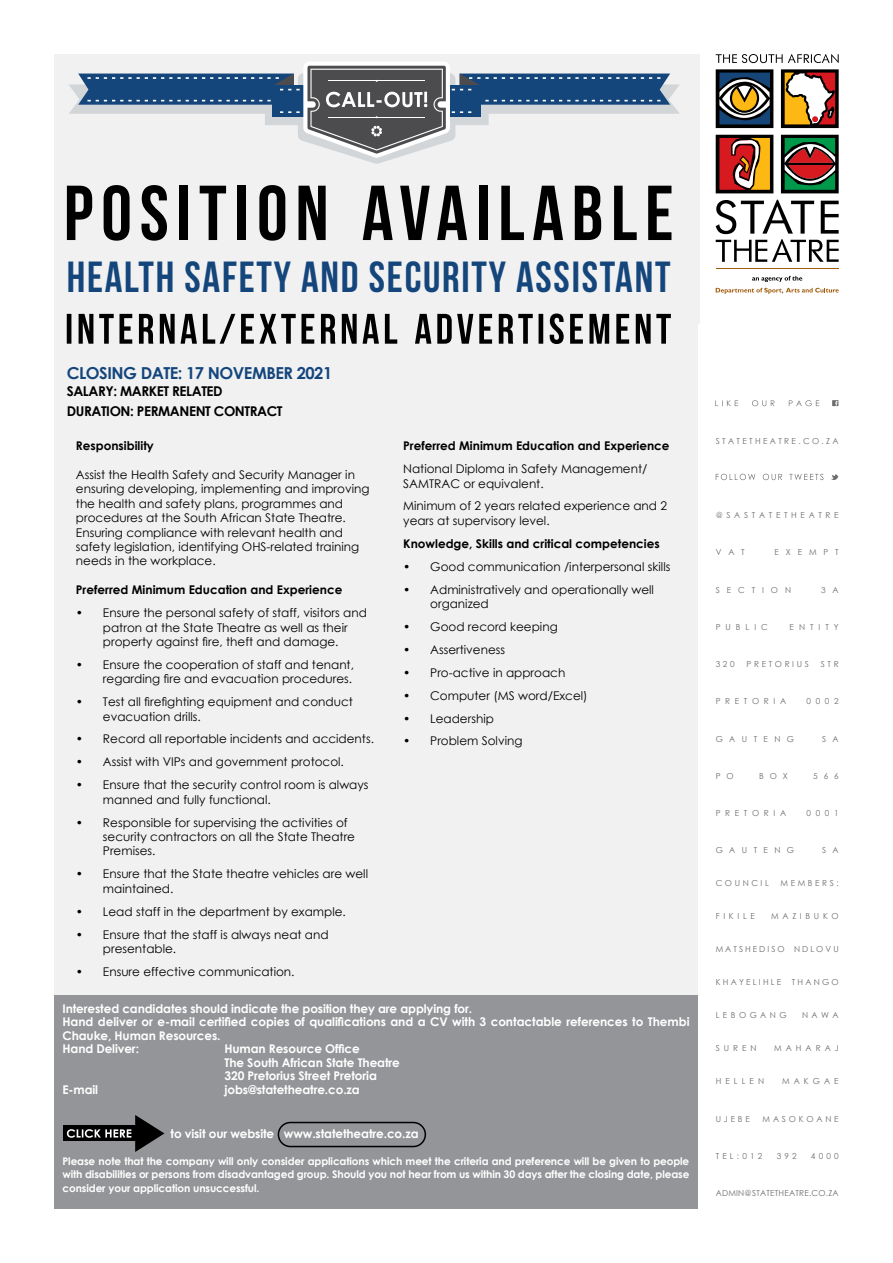
<style>
.page{position:relative;width:893px;height:1263px;background:#fff}
.page>*{position:absolute;margin:0;border:0;box-sizing:border-box;transform-origin:0 0}
.t1{font:700 77.7px "Bebas Neue";letter-spacing:.1em;color:#000}
.t2{font:700 43.5px "Bebas Neue";letter-spacing:.04em;color:#14467c}
.t3{font:700 16.5px "Century Gothic";letter-spacing:-.03em;color:#14467c}
.t4{font:700 13.5px/20.4px "Century Gothic";letter-spacing:-.03em;color:#000}
.t5{font:12px/14.4px "Century Gothic";color:#000}
.t6{font:700 12px/13.5px "Century Gothic";letter-spacing:-.01em;color:#fff}
.t7{font:700 12px "Century Gothic";color:#000}
.t8{font:700 10.5px/13.5px "Century Gothic";letter-spacing:-.01em;color:#fff;text-align:justify}
.t9{font:8.25px "Century Gothic";letter-spacing:.42em;color:#6d6e71}
.t10{font:8.25px "Century Gothic";letter-spacing:.03em;color:#6d6e71}
.t11{font:8.25px "Century Gothic";letter-spacing:.445em;color:#6d6e71}
.t12{font:8.25px "Century Gothic";letter-spacing:.285em;color:#6d6e71}
.t13{font:8.25px "Century Gothic";letter-spacing:.56em;color:#6d6e71}
.t14{font:8.25px "Century Gothic";letter-spacing:.245em;color:#6d6e71}
.t15{font:8.25px "Century Gothic";letter-spacing:.31em;color:#6d6e71}
.t16{font:8.25px "Century Gothic";letter-spacing:.78em;color:#6d6e71}
.t17{font:8.25px "Century Gothic";letter-spacing:.27em;color:#6d6e71}
.t18{font:8.25px "Century Gothic";letter-spacing:.32em;color:#6d6e71}
.t19{font:8.25px "Century Gothic";letter-spacing:.34em;color:#6d6e71}
.t20{font:8.25px "Century Gothic";letter-spacing:.84em;color:#6d6e71}
.t21{font:8.25px "Century Gothic";letter-spacing:.485em;color:#6d6e71}
</style>
<div class="page">
<div style="left:54px;top:54px;width:645px;height:1155px;background:#f1f1f2"></div>
<svg style="left:69px;top:84px;width:611px;height:80px"></svg>
<svg style="left:78px;top:62px;width:592px;height:96px"></svg>
<div style="left:698px;top:325px;width:157px;height:884px;background:#fff"></div>
<svg style="left:715px;top:400px;width:123px;height:6px"></svg>
<svg style="left:716px;top:474px;width:123px;height:6px"></svg>
<svg style="left:716px;top:288px;width:123px;height:6px"></svg>
<svg style="left:752px;top:276px;width:50px;height:6px"></svg>
<svg style="left:716px;top:200px;width:123px;height:62px"></svg>
<svg style="left:716px;top:54px;width:123px;height:9px"></svg>
<svg style="left:716px;top:69px;width:57px;height:59px;background:#505550"></svg>
<svg style="left:781px;top:69px;width:58px;height:59px"></svg>
<svg style="left:781px;top:135px;width:58px;height:58px;background:#504937"></svg>
<svg style="left:716px;top:135px;width:57px;height:58px;background:#9a4b29"></svg>
<hr style="left:716px;top:268px;width:123px;height:1px;background:#a05a09">
<div style="left:54px;top:995px;width:644px;height:213px;background:#939598"></div>
<div style="left:64px;top:1126px;width:73px;height:15px;background:#000"></div>
<svg style="left:67px;top:1115px;width:97px;height:37px"></svg>
<div style="left:278px;top:1122px;width:148px;height:25px;border:2px solid #000;border-radius:12px"></div>
<svg style="left:67px;top:313px;width:604px;height:31px"></svg>
<h1 class="t1" style="left:64px;top:171px;width:611px">POSITION AVAILABLE</h1>
<h2 class="t2" style="left:67px;top:253px;width:605px">HEALTH SAFETY AND SECURITY ASSISTANT</h2>
<h3 class="t3" style="left:67px;top:361px;width:267px">CLOSING DATE: 17 NOVEMBER 2021</h3>
<p class="t4" style="left:67px;top:380px;width:217px">SALARY: MARKET RELATED<br>DURATION: PERMANENT CONTRACT</p>
<p class="t7" style="left:76px;top:437px;width:79px">Responsibility</p>
<p class="t5" style="left:76px;top:467px;width:295px">Assist the Health Safety and Security Manager in ensuring developing, implementing and improving the health and safety plans, programmes and procedures at the South African State Theatre.<br>Ensuring compliance with relevant health and safety legislation, identifying OHS-related training needs in the workplace.</p>
<p class="t7" style="left:76px;top:581px;width:268px">Preferred Minimum Education and Experience</p>
<p class="t5" style="left:103px;top:605px;width:265px;text-indent:-27px">• Ensure the personal safety of staff, visitors and patron at the State Theatre as well as their property against fire, theft and damage.</p>
<p class="t5" style="left:76px;top:657px;width:280px;text-align:right">• Ensure the cooperation of staff and tenant, regarding fire and evacuation procedures.</p>
<p class="t5" style="left:103px;top:694px;width:251px;text-indent:-27px">• Test all firefighting equipment and conduct evacuation drills.</p>
<p class="t5" style="left:76px;top:732px;width:300px">• Record all reportable incidents and accidents.</p>
<p class="t5" style="left:76px;top:755px;width:270px">• Assist with VIPs and government protocol.</p>
<p class="t5" style="left:103px;top:777px;width:267px;text-indent:-27px">• Ensure that the security control room is always manned and fully functional.</p>
<p class="t5" style="left:103px;top:815px;width:254px;text-indent:-27px">• Responsible for supervising the activities of security contractors on all the State Theatre<br>Premises.</p>
<p class="t5" style="left:103px;top:866px;width:267px;text-indent:-27px">• Ensure that the State theatre vehicles are well maintained.</p>
<p class="t5" style="left:76px;top:904px;width:271px">• Lead staff in the department by example.</p>
<p class="t5" style="left:103px;top:927px;width:227px;text-indent:-27px">• Ensure that the staff is always neat and presentable.</p>
<p class="t5" style="left:76px;top:964px;width:220px">• Ensure effective communication.</p>
<p class="t7" style="left:403px;top:437px;width:268px">Preferred Minimum Education and Experience</p>
<p class="t5" style="left:403px;top:461px;width:246px">National Diploma in Safety Management/<br>SAMTRAC or equivalent.</p>
<p class="t5" style="left:403px;top:499px;width:265px">Minimum of 2 years related experience and 2 years at supervisory level.</p>
<p class="t7" style="left:403px;top:534px;width:258px">Knowledge, Skills and critical competencies</p>
<p class="t5" style="left:403px;top:559px;width:269px">• Good communication /interpersonal skills</p>
<p class="t5" style="left:430px;top:582px;width:225px;text-indent:-27px">• Administratively and operationally well organized</p>
<p class="t5" style="left:403px;top:619px;width:156px">• Good record keeping</p>
<p class="t5" style="left:403px;top:642px;width:103px">• Assertiveness</p>
<p class="t5" style="left:403px;top:665px;width:164px">• Pro-active in approach</p>
<p class="t5" style="left:403px;top:688px;width:186px">• Computer (MS word/Excel)</p>
<p class="t5" style="left:403px;top:711px;width:92px">• Leadership</p>
<p class="t5" style="left:403px;top:734px;width:121px">• Problem Solving</p>
<p class="t6" style="left:63px;top:1001px;width:628px">Interested candidates should indicate the position they are applying for.<br>Hand deliver or e-mail certified copies of qualifications and a CV with 3 contactable references to Thembi Chauke, Human Resources.<br>Hand Deliver:</p>
<p class="t6" style="left:225px;top:1041px;width:177px">Human Resource Office<br>The South African State Theatre<br>320 Pretorius Street Pretoria</p>
<p class="t6" style="left:63px;top:1082px;width:37px">E-mail</p>
<p class="t6" style="left:225px;top:1082px;width:137px">jobs@statetheatre.co.za</p>
<p class="t6" style="left:171px;top:1126px;width:250px">to visit our website www.statetheatre.co.za</p>
<p class="t8" style="left:63px;top:1153px;width:628px">Please note that the company will only consider applications which meet the criteria and preference will be given to people with disabilities or persons from disadvantaged group. Should you not hear from us within 30 days after the closing date, please consider your application unsuccessful.</p>
<p class="t12" style="left:716px;top:435px;width:125px">STATETHEATRE.CO.ZA</p>
<p class="t11" style="left:716px;top:509px;width:125px">@SASTATETHEATRE</p>
<p class="t9" style="left:716px;top:547px;width:31px">VAT</p>
<p class="t9" style="left:774px;top:547px;width:66px">EXEMPT</p>
<p class="t20" style="left:716px;top:584px;width:77px">SECTION</p>
<p class="t9" style="left:821px;top:584px;width:19px">3 A</p>
<p class="t9" style="left:716px;top:621px;width:54px">PUBLIC</p>
<p class="t9" style="left:790px;top:621px;width:51px">ENTITY</p>
<p class="t9" style="left:716px;top:658px;width:20px">320</p>
<p class="t18" style="left:747px;top:658px;width:64px">PRETORIUS</p>
<p class="t9" style="left:821px;top:658px;width:19px">STR</p>
<p class="t13" style="left:716px;top:696px;width:72px">PRETORIA</p>
<p class="t9" style="left:806px;top:696px;width:34px">0002</p>
<p class="t16" style="left:716px;top:733px;width:80px">GAUTENG</p>
<p class="t9" style="left:822px;top:733px;width:18px">S A</p>
<p class="t9" style="left:716px;top:770px;width:19px">P O</p>
<p class="t9" style="left:759px;top:770px;width:30px">BOX</p>
<p class="t9" style="left:813px;top:770px;width:27px">566</p>
<p class="t13" style="left:716px;top:807px;width:72px">PRETORIA</p>
<p class="t9" style="left:806px;top:807px;width:34px">0001</p>
<p class="t16" style="left:716px;top:845px;width:80px">GAUTENG</p>
<p class="t9" style="left:822px;top:845px;width:18px">S A</p>
<p class="t15" style="left:716px;top:878px;width:55px">COUNCIL</p>
<p class="t15" style="left:781px;top:878px;width:60px">MEMBERS:</p>
<p class="t9" style="left:716px;top:911px;width:41px">FIKILE</p>
<p class="t11" style="left:771px;top:911px;width:69px">MAZIBUKO</p>
<p class="t14" style="left:716px;top:944px;width:125px">MATSHEDISO NDLOVU</p>
<p class="t17" style="left:716px;top:977px;width:67px">KHAYELIHLE</p>
<p class="t9" style="left:792px;top:977px;width:48px">THANGO</p>
<p class="t9" style="left:716px;top:1010px;width:72px">LEBOGANG</p>
<p class="t9" style="left:802px;top:1010px;width:38px">NAWA</p>
<p class="t9" style="left:716px;top:1043px;width:42px">SUREN</p>
<p class="t21" style="left:774px;top:1043px;width:66px">MAHARAJ</p>
<p class="t9" style="left:716px;top:1076px;width:50px">HELLEN</p>
<p class="t9" style="left:782px;top:1076px;width:58px">MAKGAE</p>
<p class="t9" style="left:716px;top:1113px;width:36px">UJEBE</p>
<p class="t19" style="left:763px;top:1113px;width:78px">MASOKOANE</p>
<p class="t9" style="left:716px;top:1150px;width:48px">TEL:012</p>
<p class="t9" style="left:777px;top:1150px;width:22px">392</p>
<p class="t9" style="left:811px;top:1150px;width:29px">4000</p>
<p class="t10" style="left:716px;top:1187px;width:125px">ADMIN@STATETHEATRE.CO.ZA</p>
</div>
